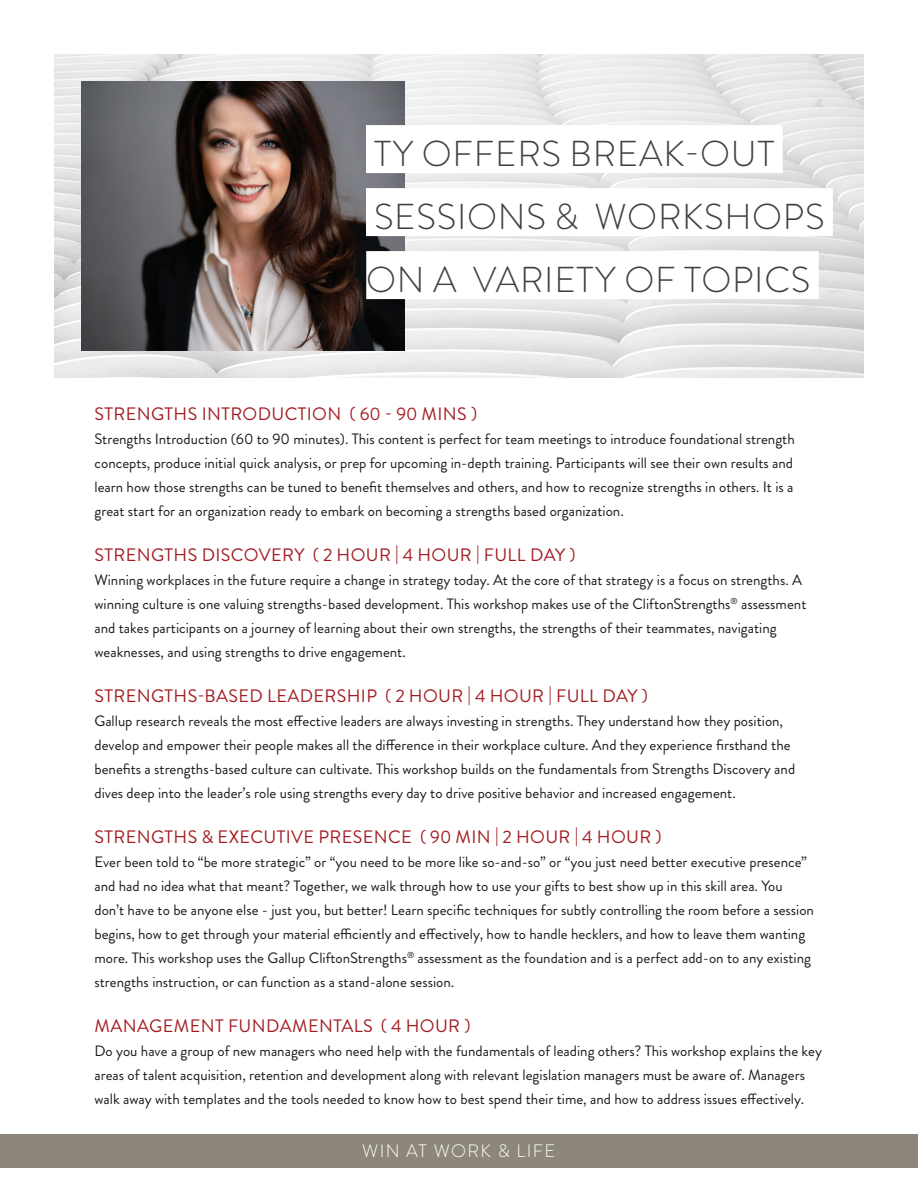
<style>
.page{position:relative;width:918px;height:1188px;background:#fff}
.page>*{position:absolute;margin:0;border:0;box-sizing:border-box;transform-origin:0 0}
.t1{font:300 36px/63px "Brandon Grotesque";letter-spacing:.02em;color:#404040}
.t2{font:18px "Brandon Grotesque";letter-spacing:.02em;color:#a31d22}
.t3{font:300 18px "Brandon Grotesque";letter-spacing:.075em;color:#fff}
.t4{font:15px/24px "Brandon Grotesque";color:#1a1b1b}
</style>
<div class="page">
<div style="left:0;top:1134px;width:918px;height:34px;background:#8d877b"></div>
<img style="left:54px;top:54px;width:810px;height:324px">
<img style="left:81px;top:81px;width:324px;height:270px">
<div style="left:366px;top:125px;width:417px;height:48px;background:#fff"></div>
<div style="left:366px;top:188px;width:467px;height:48px;background:#fff"></div>
<div style="left:366px;top:251px;width:453px;height:48px;background:#fff"></div>
<h1 class="t1" style="left:366px;top:122px;width:460px">TY OFFERS BREAK-OUT<br>SESSIONS &amp; WORKSHOPS<br>ON A VARIETY OF TOPICS</h1>
<p class="t2" style="left:95px;top:402px;width:384px">STRENGTHS INTRODUCTION ( 60 - 90 MINS )</p>
<p class="t4" style="left:94px;top:427px;width:702px;text-align:justify">Strengths Introduction (60 to 90 minutes). This content is perfect for team meetings to introduce foundational strength concepts, produce initial quick analysis, or prep for upcoming in-depth training. Participants will see their own results and learn how those strengths can be tuned to benefit themselves and others, and how to recognize strengths in others. It is a great start for an organization ready to embark on becoming a strengths based organization.</p>
<p class="t2" style="left:95px;top:543px;width:483px">STRENGTHS DISCOVERY ( 2 HOUR | 4 HOUR | FULL DAY )</p>
<p class="t4" style="left:94px;top:568px;width:713px">Winning workplaces in the future require a change in strategy today. At the core of that strategy is a focus on strengths. A winning culture is one valuing strengths-based development. This workshop makes use of the CliftonStrengths<sup>®</sup> assessment and takes participants on a journey of learning about their own strengths, the strengths of their teammates, navigating weaknesses, and using strengths to drive engagement.</p>
<p class="t2" style="left:95px;top:684px;width:555px">STRENGTHS-BASED LEADERSHIP ( 2 HOUR | 4 HOUR | FULL DAY )</p>
<p class="t4" style="left:94px;top:709px;width:702px">Gallup research reveals the most effective leaders are always investing in strengths. They understand how they position, develop and empower their people makes all the difference in their workplace culture. And they experience firsthand the benefits a strengths-based culture can cultivate. This workshop builds on the fundamentals from Strengths Discovery and dives deep into the leader’s role using strengths every day to drive positive behavior and increased engagement.</p>
<p class="t2" style="left:95px;top:825px;width:569px">STRENGTHS &amp; EXECUTIVE PRESENCE ( 90 MIN | 2 HOUR | 4 HOUR )</p>
<p class="t4" style="left:94px;top:850px;width:721px">Ever been told to “be more strategic” or “you need to be more like so-and-so” or “you just need better executive presence” and had no idea what that meant? Together, we walk through how to use your gifts to best show up in this skill area. You don’t have to be anyone else - just you, but better! Learn specific techniques for subtly controlling the room before a session begins, how to get through your material efficiently and effectively, how to handle hecklers, and how to leave them wanting more. This workshop uses the Gallup CliftonStrengths<sup>®</sup> assessment as the foundation and is a perfect add-on to any existing strengths instruction, or can function as a stand-alone session.</p>
<p class="t2" style="left:95px;top:1014px;width:378px">MANAGEMENT FUNDAMENTALS ( 4 HOUR )</p>
<p class="t4" style="left:94px;top:1039px;width:729px">Do you have a group of new managers who need help with the fundamentals of leading others? This workshop explains the key areas of talent acquisition, retention and development along with relevant legislation managers must be aware of. Managers walk away with templates and the tools needed to know how to best spend their time, and how to address issues effectively.</p>
<p class="t3" style="left:362px;top:1139px;width:194px">WIN AT WORK &amp; LIFE</p>
</div>
